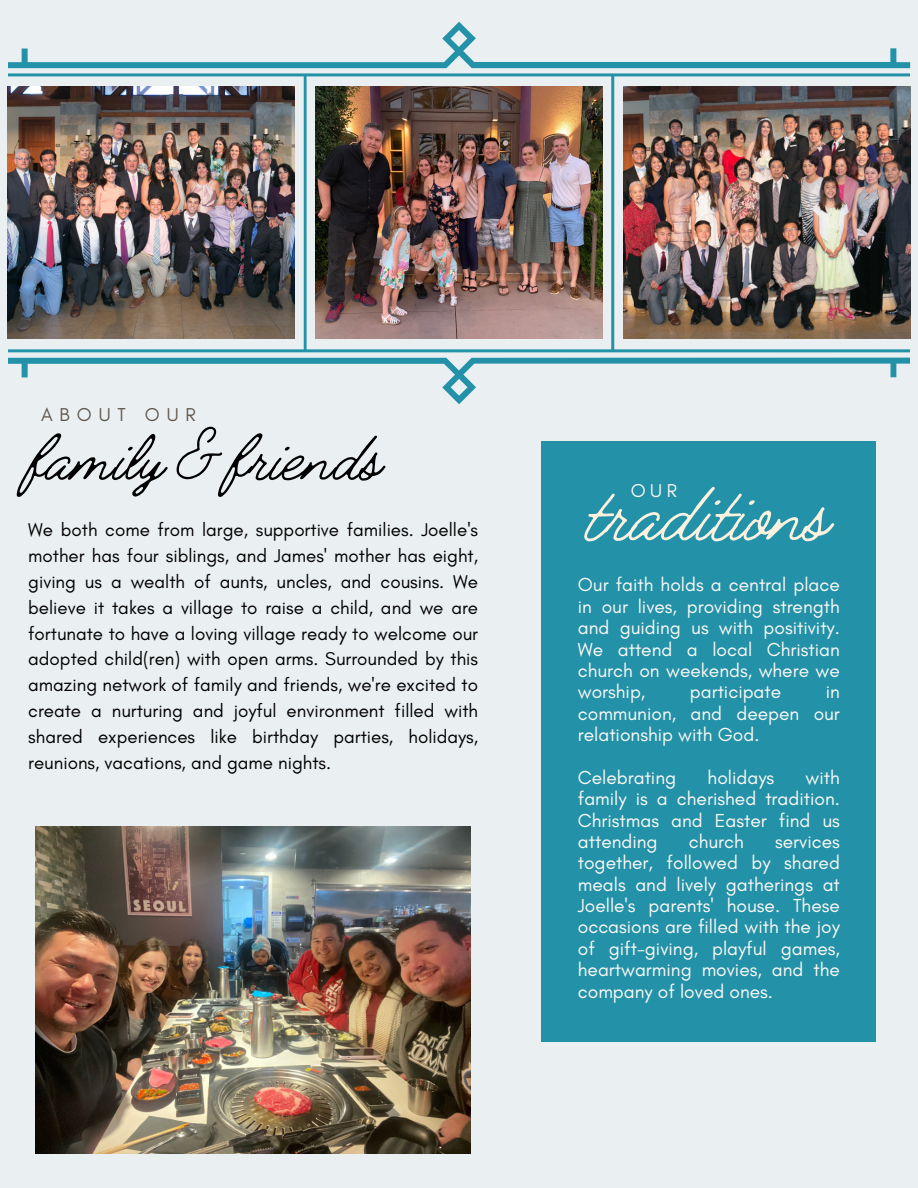
<style>
.page{position:relative;width:918px;height:1188px;background:#eaeff1}
.page>*{position:absolute;margin:0;border:0;box-sizing:border-box;transform-origin:0 0}
.t1{font:300 95.85px "Jimmy Script";color:#faf2df}
.t2{font:300 79.2px "Jimmy Script";color:#000}
.t3{font:19.2px/21.3px "Glacial Indifference";color:#fcf8f5;text-align:justify}
.t4{font:18.9px "Glacial Indifference";letter-spacing:.365em;color:#5f564c}
.t5{font:18.9px "Glacial Indifference";color:#fcf8f5}
.t6{font:18.75px/25.8px "Glacial Indifference";color:#000;text-align:justify}
</style>
<div class="page">
<div style="left:542px;top:441px;width:334px;height:600px;background:#2392a8"></div>
<svg style="left:8px;top:22px;width:902px;height:382px"></svg>
<img style="left:8px;top:87px;width:287px;height:252px">
<img style="left:316px;top:87px;width:287px;height:252px">
<img style="left:623px;top:87px;width:287px;height:252px">
<img style="left:36px;top:827px;width:434px;height:326px">
<h2 class="t4" style="left:41px;top:403px;width:156px">ABOUT OUR</h2>
<p class="t2" style="left:28px;top:406px;width:356px">family &amp; friends</p>
<p class="t6" style="left:28px;top:517px;width:451px">We both come from large, supportive families. Joelle's mother has four siblings, and James' mother has eight, giving us a wealth of aunts, uncles, and cousins. We believe it takes a village to raise a child, and we are fortunate to have a loving village ready to welcome our adopted child(ren) with open arms. Surrounded by this amazing network of family and friends, we're excited to create a nurturing and joyful environment filled with shared experiences like birthday parties, holidays, reunions, vacations, and game nights.</p>
<h3 class="t5" style="left:631px;top:479px;width:48px">OUR</h3>
<h1 class="t1" style="left:587px;top:451px;width:245px">traditions</h1>
<p class="t3" style="left:578px;top:574px;width:264px">Our faith holds a central place in our lives, providing strength and guiding us with positivity.<br>We attend a local Christian church on weekends, where we worship,</p>
<p class="t3" style="left:690px;top:681px;width:93px">participate</p>
<p class="t3" style="left:578px;top:681px;width:264px;text-indent:248px">in communion, and deepen our relationship with God.</p>
<p class="t3" style="left:578px;top:767px;width:100px">Celebrating</p>
<p class="t3" style="left:708px;top:767px;width:68px">holidays</p>
<p class="t3" style="left:578px;top:767px;width:264px;text-indent:228px">with family is a cherished tradition.<br>Christmas and Easter find us attending</p>
<p class="t3" style="left:689px;top:831px;width:57px">church</p>
<p class="t3" style="left:578px;top:831px;width:264px;text-indent:197px">services together, followed by shared meals and lively gatherings at Joelle's parents' house. These occasions are filled with the joy of gift-giving, playful games, heartwarming movies, and the company of loved ones.</p>
</div>
